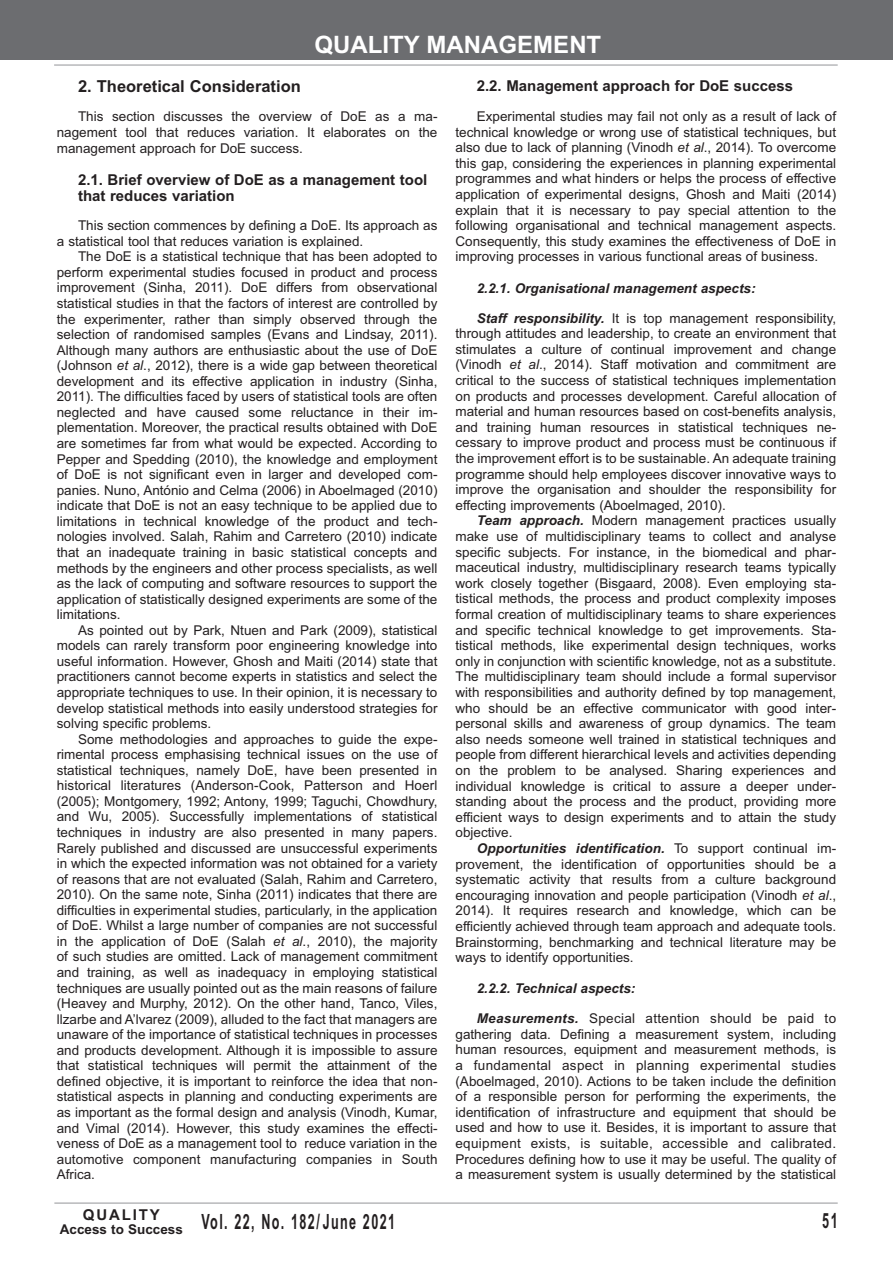
<style>
.page{position:relative;width:893px;height:1263px;background:#fff}
.page>*{position:absolute;margin:0;border:0;box-sizing:border-box;transform-origin:0 0}
.t1{font:700 24px "Arial";color:#fff}
.t2{font:700 21px "Arial";letter-spacing:.11em;color:#231f20;scale:.6 1}
.t3{font:700 16.5px "Arial";color:#231f20}
.t4{font:700 15px/16.5px "Arial";color:#231f20}
.t5{font:700 15px "Arial";letter-spacing:.12em;color:#231f20}
.t6{font:13.5px/15.6px "Arial";color:#231f20;text-align:justify}
.t7{font:italic 700 13.5px "Arial";color:#231f20}
.s1{font-style:italic}
.s2{font-weight:700;font-style:italic}
</style>
<div class="page">
<hr style="left:54px;top:65px;width:784px;height:1px;background:#939598">
<div style="left:0;top:0;width:893px;height:60px;background:#6c6d70"></div>
<hr style="left:54px;top:1203px;width:784px;height:1px;background:#939598">
<h1 class="t1" style="left:314px;top:30px;width:288px">QUALITY MANAGEMENT</h1>
<p class="t3" style="left:78px;top:77px;width:224px">2. Theoretical Consideration</p>
<p class="t6" style="left:57px;top:109px;width:382px;text-indent:21px">This section discusses the overview of DoE as a ma&shy;nagement tool that reduces variation. It elaborates on the management approach for DoE success.</p>
<p class="t4" style="left:78px;top:171px;width:351px">2.1. Brief overview of DoE as a management tool that reduces variation</p>
<p class="t6" style="left:57px;top:218px;width:382px;text-indent:21px">This section commences by defining a DoE. Its approach as a statistical tool that reduces variation is explained.</p>
<p class="t6" style="left:57px;top:249px;width:382px;text-indent:21px">The DoE is a statistical technique that has been adopted to perform experimental studies focused in product and process improvement (Sinha, 2011). DoE differs from observational statistical studies in that the factors of interest are controlled by the experimenter, rather than simply observed through the selection of randomised samples (Evans and Lindsay, 2011).<br>Although many authors are enthusiastic about the use of DoE (Johnson <span class="s1">et al</span>., 2012), there is a wide gap between theoretical development and its effective application in industry (Sinha, 2011). The difficulties faced by users of statistical tools are often neglected and have caused some reluctance in their im&shy;plementation. Moreover, the practical results obtained with DoE are sometimes far from what would be expected. According to Pepper and Spedding (2010), the knowledge and employment of DoE is not significant even in larger and developed com&shy;panies. Nuno, António and Celma (2006) in Aboelmaged (2010) indicate that DoE is not an easy technique to be applied due to limitations in technical knowledge of the product and tech&shy;nologies involved. Salah, Rahim and Carretero (2010) indicate that an inadequate training in basic statistical concepts and methods by the engineers and other process specialists, as well as the lack of computing and software resources to support the application of statistically designed experiments are some of the limitations.</p>
<p class="t6" style="left:57px;top:622px;width:382px;text-indent:21px">As pointed out by Park, Ntuen and Park (2009), statistical models can rarely transform poor engineering knowledge into useful information. However, Ghosh and Maiti (2014) state that practitioners cannot become experts in statistics and select the appropriate techniques to use. In their opinion, it is necessary to develop statistical methods into easily understood strategies for solving specific problems.</p>
<p class="t6" style="left:57px;top:731px;width:382px;text-indent:21px">Some methodologies and approaches to guide the expe&shy;rimental process emphasising technical issues on the use of statistical techniques, namely DoE, have been presented in historical literatures (Anderson-Cook, Patterson and Hoerl (2005); Montgomery, 1992; Antony, 1999; Taguchi, Chowdhury, and Wu, 2005). Successfully implementations of statistical techniques in industry are also presented in many papers.<br>Rarely published and discussed are unsuccessful experiments in which the expected information was not obtained for a variety of reasons that are not evaluated (Salah, Rahim and Carretero, 2010). On the same note, Sinha (2011) indicates that there are difficulties in experimental studies, particularly, in the application of DoE. Whilst a large number of companies are not successful in the application of DoE (Salah <span class="s1">et al</span>., 2010), the majority of such studies are omitted. Lack of management commitment and training, as well as inadequacy in employing statistical techniques are usually pointed out as the main reasons of failure (Heavey and Murphy, 2012). On the other hand, Tanco, Viles, llzarbe and A’lvarez (2009), alluded to the fact that managers are unaware of the importance of statistical techniques in processes and products development. Although it is impossible to assure that statistical techniques will permit the attainment of the defined objective, it is important to reinforce the idea that non&shy;statistical aspects in planning and conducting experiments are as important as the formal design and analysis (Vinodh, Kumar, and Vimal (2014). However, this study examines the effecti&shy;veness of DoE as a management tool to reduce variation in the automotive component manufacturing companies in South Africa.</p>
<p class="t4" style="left:477px;top:78px;width:318px">2.2. Management approach for DoE success</p>
<p class="t6" style="left:455px;top:109px;width:382px;text-indent:21px">Experimental studies may fail not only as a result of lack of technical knowledge or wrong use of statistical techniques, but also due to lack of planning (Vinodh <span class="s1">et al</span>., 2014). To overcome this gap, considering the experiences in planning experimental programmes and what hinders or helps the process of effective application of experimental designs, Ghosh and Maiti (2014) explain that it is necessary to pay special attention to the following organisational and technical management aspects.<br>Consequently, this study examines the effectiveness of DoE in improving processes in various functional areas of business.</p>
<p class="t7" style="left:477px;top:280px;width:280px">2.2.1. Organisational management aspects:</p>
<p class="t6" style="left:455px;top:310px;width:382px;text-indent:21px"><span class="s2">Staff responsibility.</span> It is top management responsibility, through attitudes and leadership, to create an environment that stimulates a culture of continual improvement and change (Vinodh <span class="s1">et al</span>., 2014). Staff motivation and commitment are critical to the success of statistical techniques implementation on products and processes development. Careful allocation of material and human resources based on cost-benefits analysis, and training human resources in statistical techniques ne&shy;cessary to improve product and process must be continuous if the improvement effort is to be sustainable. An adequate training programme should help employees discover innovative ways to improve the organisation and shoulder the responsibility for effecting improvements (Aboelmaged, 2010).</p>
<p class="t6" style="left:455px;top:513px;width:382px;text-indent:21px"><span class="s2">Team approach.</span> Modern management practices usually make use of multidisciplinary teams to collect and analyse specific subjects. For instance, in the biomedical and phar&shy;maceutical industry, multidisciplinary research teams typically work closely together (Bisgaard, 2008). Even employing sta&shy;tistical methods, the process and product complexity imposes formal creation of multidisciplinary teams to share experiences and specific technical knowledge to get improvements. Sta&shy;tistical methods, like experimental design techniques, works only in conjunction with scientific knowledge, not as a substitute.<br>The multidisciplinary team should include a formal supervisor with responsibilities and authority defined by top management, who should be an effective communicator with good inter&shy;personal skills and awareness of group dynamics. The team also needs someone well trained in statistical techniques and people from different hierarchical levels and activities depending on the problem to be analysed. Sharing experiences and individual knowledge is critical to assure a deeper under&shy;standing about the process and the product, providing more efficient ways to design experiments and to attain the study objective.</p>
<p class="t6" style="left:455px;top:840px;width:382px;text-indent:21px"><span class="s2">Opportunities identification.</span> To support continual im&shy;provement, the identification of opportunities should be a systematic activity that results from a culture background encouraging innovation and people participation (Vinodh <span class="s1">et al</span>., 2014). It requires research and knowledge, which can be efficiently achieved through team approach and adequate tools.<br>Brainstorming, benchmarking and technical literature may be ways to identify opportunities.</p>
<p class="t7" style="left:477px;top:981px;width:160px">2.2.2. Technical aspects:</p>
<p class="t6" style="left:455px;top:1011px;width:382px;text-indent:21px"><span class="s2">Measurements.</span> Special attention should be paid to gathering data. Defining a measurement system, including human resources, equipment and measurement methods, is a fundamental aspect in planning experimental studies (Aboelmaged, 2010). Actions to be taken include the definition of a responsible person for performing the experiments, the identification of infrastructure and equipment that should be used and how to use it. Besides, it is important to assure that equipment exists, is suitable, accessible and calibrated.<br>Procedures defining how to use it may be useful. The quality of a measurement system is usually determined by the statistical</p>
<p class="t5" style="left:83px;top:1206px;width:78px">QUALITY</p>
<h2 class="t2" style="left:60px;top:1210px;width:560px"><sub>Access</sub> <sub>to</sub> <sub>Success</sub> Vol. 22, No. 182/ June 2021</h2>
<h2 class="t2" style="left:822px;top:1209px;width:27px">51</h2>
</div>
